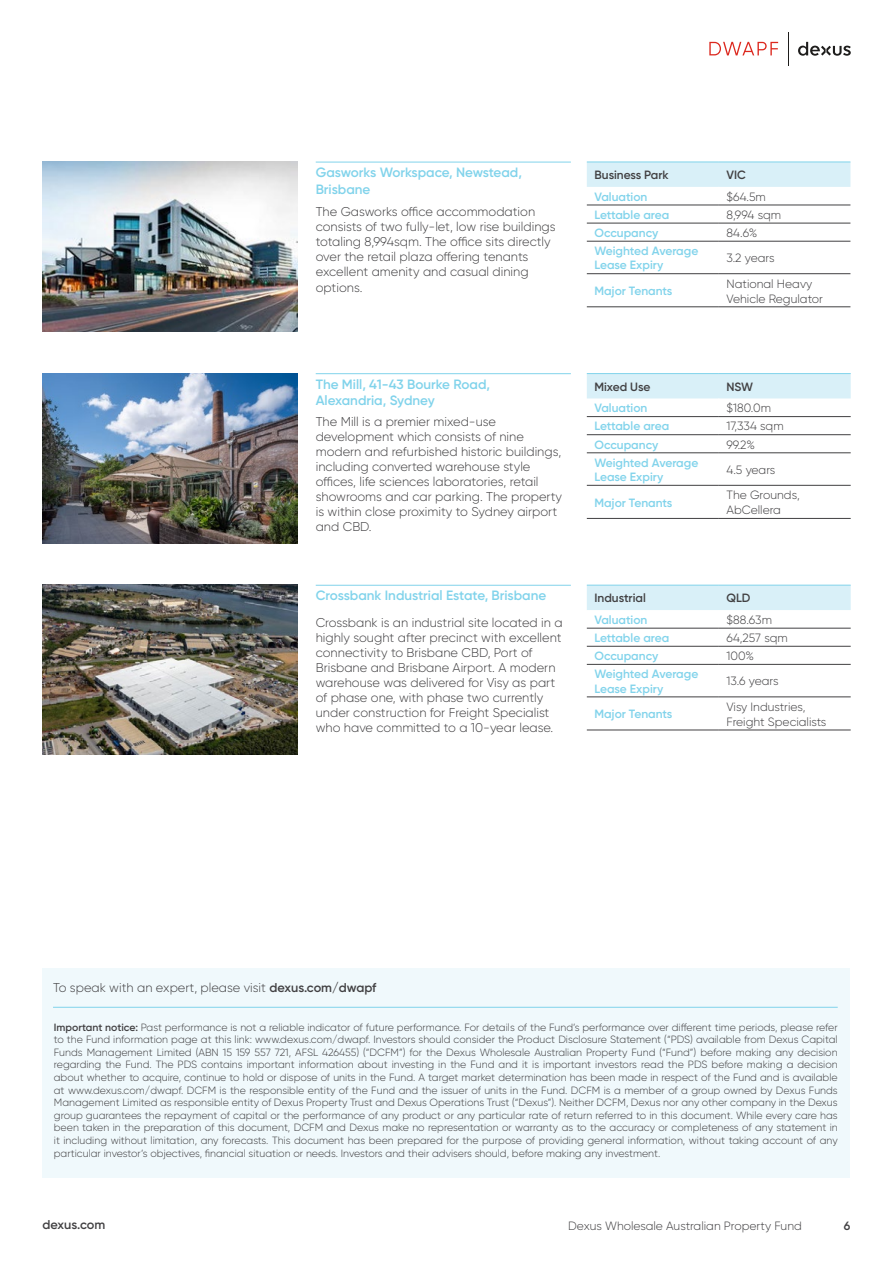
<style>
.page{position:relative;width:893px;height:1263px;background:#fff}
.page>*{position:absolute;margin:0;border:0;box-sizing:border-box;transform-origin:0 0}
.t1{font:600 13.5px/16.5px "Gilroy";color:#81d3eb}
.t2{font:300 12.75px/15px "Gilroy";color:#414042}
.t3{font:600 12.75px "Gilroy";color:#414042}
.t4{font:600 12px/14.4px "Gilroy";color:#81d3eb}
.t5{font:300 12px/15px "Gilroy";color:#414042}
.t6{font:600 12px "Gilroy";color:#414042}
.t7{font:300 10.5px/12.6px "Gilroy";color:#414042;text-align:justify}
.s1{font-weight:600}
</style>
<div class="page">
<hr style="left:788px;top:32px;width:1px;height:33px;background:#1e1d1c">
<svg style="left:798px;top:42px;width:53px;height:14px"></svg>
<svg style="left:709px;top:42px;width:69px;height:13px"></svg>
<img style="left:43px;top:162px;width:255px;height:170px">
<hr style="left:316px;top:162px;width:255px;height:1px;background:#81d3eb">
<svg style="left:587px;top:163px;width:263px;height:78px"></svg>
<hr style="left:587px;top:205px;width:132px;height:1px;background:#414042">
<hr style="left:719px;top:205px;width:131px;height:1px;background:#414042">
<hr style="left:587px;top:223px;width:132px;height:1px;background:#414042">
<hr style="left:719px;top:223px;width:131px;height:1px;background:#414042">
<hr style="left:587px;top:241px;width:132px;height:1px;background:#414042">
<hr style="left:719px;top:241px;width:131px;height:1px;background:#414042">
<hr style="left:587px;top:273px;width:132px;height:1px;background:#414042">
<hr style="left:719px;top:273px;width:131px;height:1px;background:#414042">
<hr style="left:587px;top:307px;width:132px;height:1px;background:#414042">
<hr style="left:719px;top:307px;width:131px;height:1px;background:#414042">
<hr style="left:587px;top:162px;width:132px;height:1px;background:#81d3eb">
<hr style="left:719px;top:162px;width:131px;height:1px;background:#81d3eb">
<img style="left:43px;top:373px;width:255px;height:170px">
<hr style="left:316px;top:373px;width:255px;height:1px;background:#81d3eb">
<svg style="left:587px;top:374px;width:264px;height:79px"></svg>
<hr style="left:587px;top:416px;width:132px;height:1px;background:#414042">
<hr style="left:719px;top:416px;width:132px;height:1px;background:#414042">
<hr style="left:587px;top:434px;width:132px;height:1px;background:#414042">
<hr style="left:719px;top:434px;width:132px;height:1px;background:#414042">
<hr style="left:587px;top:453px;width:132px;height:1px;background:#414042">
<hr style="left:719px;top:453px;width:132px;height:1px;background:#414042">
<hr style="left:587px;top:485px;width:132px;height:1px;background:#414042">
<hr style="left:719px;top:485px;width:132px;height:1px;background:#414042">
<hr style="left:587px;top:518px;width:132px;height:1px;background:#414042">
<hr style="left:719px;top:518px;width:132px;height:1px;background:#414042">
<hr style="left:587px;top:373px;width:132px;height:1px;background:#81d3eb">
<hr style="left:719px;top:373px;width:132px;height:1px;background:#81d3eb">
<img style="left:43px;top:585px;width:255px;height:170px">
<hr style="left:316px;top:585px;width:255px;height:1px;background:#81d3eb">
<svg style="left:587px;top:586px;width:264px;height:78px"></svg>
<hr style="left:587px;top:628px;width:132px;height:1px;background:#414042">
<hr style="left:719px;top:628px;width:132px;height:1px;background:#414042">
<hr style="left:587px;top:646px;width:132px;height:1px;background:#414042">
<hr style="left:719px;top:646px;width:132px;height:1px;background:#414042">
<hr style="left:587px;top:664px;width:132px;height:1px;background:#414042">
<hr style="left:719px;top:664px;width:132px;height:1px;background:#414042">
<hr style="left:587px;top:697px;width:132px;height:1px;background:#414042">
<hr style="left:719px;top:697px;width:132px;height:1px;background:#414042">
<hr style="left:587px;top:730px;width:132px;height:1px;background:#414042">
<hr style="left:719px;top:730px;width:132px;height:1px;background:#414042">
<hr style="left:587px;top:585px;width:132px;height:1px;background:#81d3eb">
<hr style="left:719px;top:585px;width:132px;height:1px;background:#81d3eb">
<div style="left:43px;top:968px;width:807px;height:210px;background:#f0f9fc"></div>
<hr style="left:53px;top:1007px;width:785px;height:1px;background:#81d3eb">
<p class="t1" style="left:316px;top:164px;width:208px">Gasworks Workspace, Newstead,<br>Brisbane</p>
<p class="t2" style="left:316px;top:204px;width:241px">The Gasworks office accommodation consists of two fully-let, low rise buildings totaling 8,994sqm. The office sits directly over the retail plaza offering tenants excellent amenity and casual dining options.</p>
<p class="t1" style="left:316px;top:375px;width:176px">The Mill, 41-43 Bourke Road,<br>Alexandria, Sydney</p>
<p class="t2" style="left:316px;top:414px;width:248px">The Mill is a premier mixed-use development which consists of nine modern and refurbished historic buildings, including converted warehouse style offices, life sciences laboratories, retail showrooms and car parking. The property is within close proximity to Sydney airport and CBD.</p>
<p class="t1" style="left:316px;top:587px;width:232px">Crossbank Industrial Estate, Brisbane</p>
<p class="t2" style="left:316px;top:615px;width:248px">Crossbank is an industrial site located in a highly sought after precinct with excellent connectivity to Brisbane CBD, Port of Brisbane and Brisbane Airport. A modern warehouse was delivered for Visy as part of phase one, with phase two currently under construction for Freight Specialist who have committed to a 10-year lease.</p>
<p class="t6" style="left:594px;top:168px;width:76px">Business Park</p>
<p class="t6" style="left:726px;top:168px;width:21px">VIC</p>
<p class="t4" style="left:594px;top:189px;width:55px">Valuation</p>
<p class="t5" style="left:726px;top:189px;width:41px">$64.5m</p>
<p class="t4" style="left:594px;top:207px;width:76px">Lettable area</p>
<p class="t5" style="left:726px;top:207px;width:56px">8,994 sqm</p>
<p class="t4" style="left:594px;top:225px;width:65px">Occupancy</p>
<p class="t5" style="left:726px;top:225px;width:32px">84.6%</p>
<p class="t4" style="left:594px;top:244px;width:105px">Weighted Average<br>Lease Expiry</p>
<p class="t5" style="left:726px;top:250px;width:50px">3.2 years</p>
<p class="t4" style="left:594px;top:284px;width:79px">Major Tenants</p>
<p class="t5" style="left:726px;top:276px;width:98px">National Heavy<br>Vehicle Regulator</p>
<p class="t6" style="left:594px;top:379px;width:57px">Mixed Use</p>
<p class="t6" style="left:726px;top:379px;width:28px">NSW</p>
<p class="t4" style="left:594px;top:401px;width:55px">Valuation</p>
<p class="t5" style="left:726px;top:400px;width:46px">$180.0m</p>
<p class="t4" style="left:594px;top:419px;width:76px">Lettable area</p>
<p class="t5" style="left:726px;top:419px;width:59px">17,334 sqm</p>
<p class="t4" style="left:594px;top:437px;width:65px">Occupancy</p>
<p class="t5" style="left:726px;top:437px;width:30px">99.2%</p>
<p class="t4" style="left:594px;top:455px;width:105px">Weighted Average<br>Lease Expiry</p>
<p class="t5" style="left:726px;top:462px;width:50px">4.5 years</p>
<p class="t4" style="left:594px;top:495px;width:79px">Major Tenants</p>
<p class="t5" style="left:726px;top:487px;width:75px">The Grounds,<br>AbCellera</p>
<p class="t6" style="left:594px;top:591px;width:53px">Industrial</p>
<p class="t6" style="left:726px;top:591px;width:26px">QLD</p>
<p class="t4" style="left:594px;top:612px;width:55px">Valuation</p>
<p class="t5" style="left:726px;top:612px;width:47px">$88.63m</p>
<p class="t4" style="left:594px;top:630px;width:76px">Lettable area</p>
<p class="t5" style="left:726px;top:630px;width:63px">64,257 sqm</p>
<p class="t4" style="left:594px;top:649px;width:65px">Occupancy</p>
<p class="t5" style="left:726px;top:648px;width:29px">100%</p>
<p class="t4" style="left:594px;top:667px;width:105px">Weighted Average<br>Lease Expiry</p>
<p class="t5" style="left:726px;top:674px;width:54px">13.6 years</p>
<p class="t4" style="left:594px;top:707px;width:79px">Major Tenants</p>
<p class="t5" style="left:726px;top:699px;width:101px">Visy Industries,<br>Freight Specialists</p>
<p class="t2" style="left:53px;top:980px;width:325px">To speak with an expert, please visit <span class="s1">dexus.com/dwapf</span></p>
<p class="t7" style="left:54px;top:1020px;width:785px"><span class="s1">Important notice:</span> Past performance is not a reliable indicator of future performance. For details of the Fund’s performance over different time periods, please refer to the Fund information page at this link: www.dexus.com/dwapf. Investors should consider the Product Disclosure Statement (“PDS) available from Dexus Capital Funds Management Limited (ABN 15 159 557 721, AFSL 426455) (“DCFM”) for the Dexus Wholesale Australian Property Fund (“Fund”) before making any decision regarding the Fund. The PDS contains important information about investing in the Fund and it is important investors read the PDS before making a decision about whether to acquire, continue to hold or dispose of units in the Fund. A target market determination has been made in respect of the Fund and is available at www.dexus.com/dwapf. DCFM is the responsible entity of the Fund and the issuer of units in the Fund. DCFM is a member of a group owned by Dexus Funds Management Limited as responsible entity of Dexus Property Trust and Dexus Operations Trust (“Dexus”). Neither DCFM, Dexus nor any other company in the Dexus group guarantees the repayment of capital or the performance of any product or any particular rate of return referred to in this document. While every care has been taken in the preparation of this document, DCFM and Dexus make no representation or warranty as to the accuracy or completeness of any statement in it including without limitation, any forecasts. This document has been prepared for the purpose of providing general information, without taking account of any particular investor’s objectives, financial situation or needs. Investors and their advisers should, before making any investment.</p>
<p class="t3" style="left:43px;top:1216px;width:64px">dexus.com</p>
<p class="t5" style="left:568px;top:1218px;width:235px">Dexus Wholesale Australian Property Fund</p>
<p class="t6" style="left:844px;top:1218px;width:8px">6</p>
</div>
